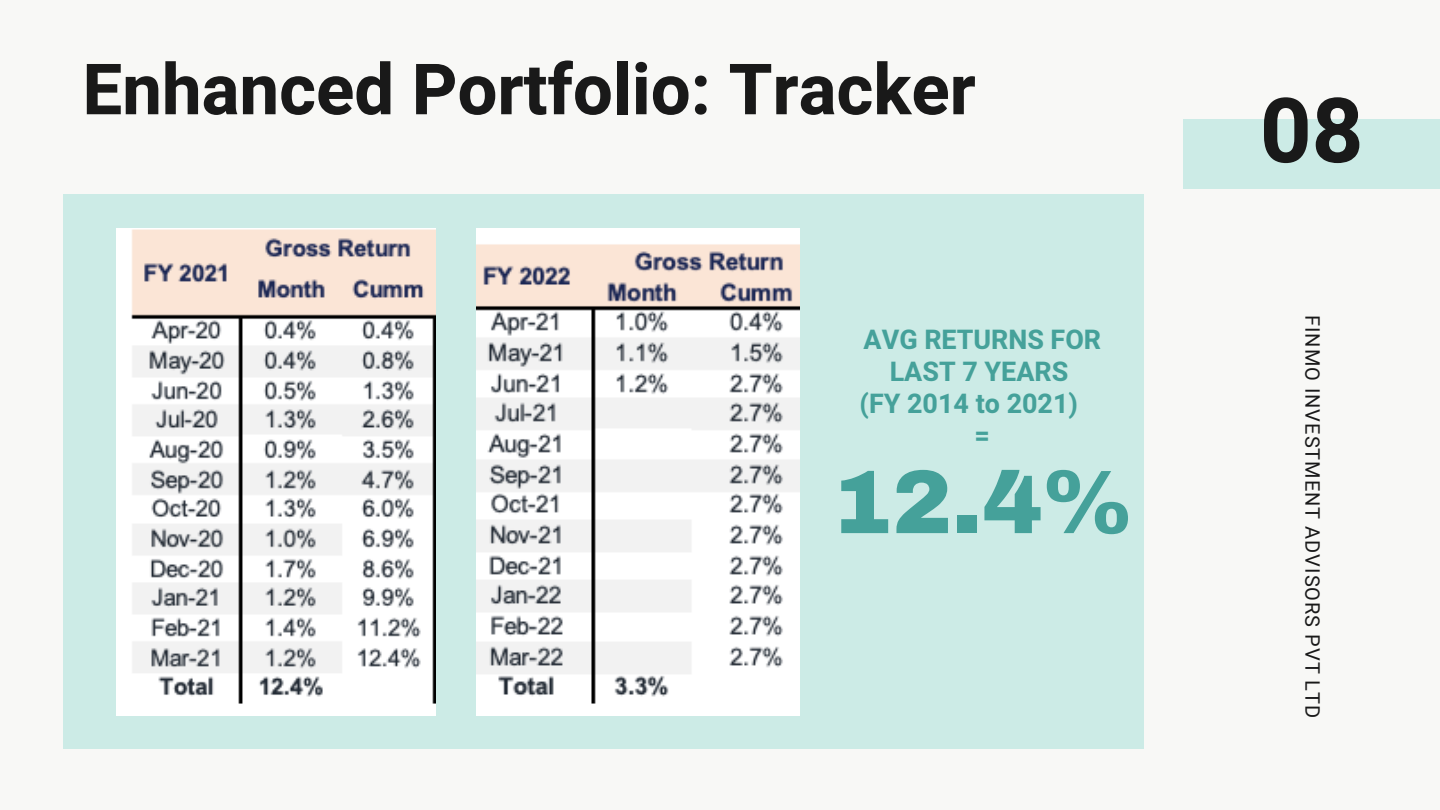
<style>
.page{position:relative;width:1440px;height:810px;background:#f8f8f6}
.page>*{position:absolute;margin:0;border:0;box-sizing:border-box;transform-origin:0 0}
.t1{font:900 90.3px "Archivo";color:#45a19a}
.t2{font:700 90px "Heebo";color:#191919}
.t3{font:700 70.7px "Heebo";color:#191919}
.t4{font:700 26.9px/32px "Heebo";color:#45a19a;text-align:center}
.t5{font:20px "Roboto";letter-spacing:.05em;color:#191919}
</style>
<div class="page">
<div style="left:1183px;top:119px;width:257px;height:70px;background:#ccebe6"></div>
<div style="left:63px;top:195px;width:1081px;height:554px;background:#ccebe6"></div>
<img style="left:117px;top:229px;width:318px;height:486px">
<img style="left:477px;top:229px;width:323px;height:486px">
<p class="t3" style="left:82px;top:40px;width:895px">Enhanced Portfolio: Tracker</p>
<p class="t4" style="left:864px;top:324px;width:239px">AVG RETURNS FOR<br>LAST 7 YEARS</p>
<p class="t4" style="left:860px;top:389px;width:220px">(FY 2014 to 2021)</p>
<p class="t4" style="left:975px;top:421px;width:17px">=</p>
<p class="t1" style="left:832px;top:454px;width:303px">12.4%</p>
<p class="t2" style="left:1260px;top:68px;width:105px">08</p>
<p class="t5" style="left:1324px;top:315px;width:405px;rotate:90deg">FINMO INVESTMENT ADVISORS PVT LTD</p>
</div>
